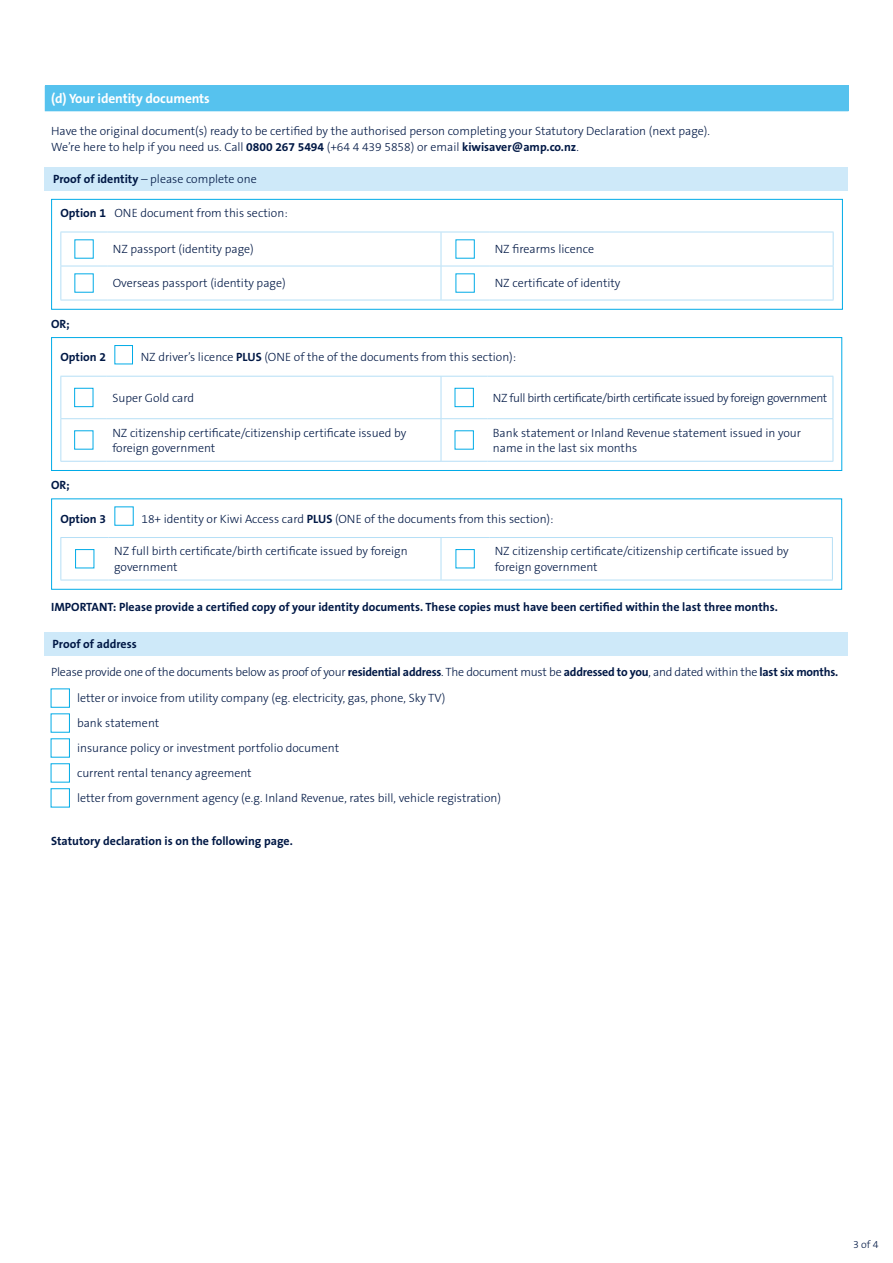
<style>
.page{position:relative;width:893px;height:1263px;background:#fff}
.page>*{position:absolute;margin:0;border:0;box-sizing:border-box;transform-origin:0 0}
.Form_Heading_Bold{font:700 13.5px "The Sans B7";letter-spacing:-.01em;color:#fff}
.Form_Body{font:300 12px/15.8px "The Sans B3";color:#001845}
.Form_Body-2{font:700 12px "The Sans B7";color:#001845}
.Form_Body-3{font:300 12px "The Sans B3";letter-spacing:-.02em;color:#001845}
.Form_Body-4{font:300 12px "The Sans B3";letter-spacing:-.03em;color:#001845}
.t1{font:300 10.5px "The Sans B3";color:#001845}
.s1{font-family:"The Sans B7";font-weight:700}
</style>
<div class="page">
<div style="left:44px;top:632px;width:804px;height:24px;background:#cee9f9"></div>
<div style="left:51px;top:688px;width:19px;height:20px;background:#fff;border:1px solid #00abe7"></div>
<svg style="left:51px;top:713px;width:19px;height:20px"></svg>
<div style="left:51px;top:763px;width:19px;height:19px;background:#fff;border:1px solid #00abe7"></div>
<div style="left:51px;top:788px;width:19px;height:19px;background:#fff;border:1px solid #00abe7"></div>
<div style="left:45px;top:85px;width:803px;height:26px;background:#56c2ee"></div>
<div style="left:114px;top:345px;width:19px;height:19px;background:#fff;border:1px solid #00abe7"></div>
<hr style="left:60px;top:377px;width:1px;height:41px;background:#b6dff6">
<hr style="left:60px;top:376px;width:47px;height:1px;background:#b6dff6">
<hr style="left:107px;top:376px;width:334px;height:1px;background:#b6dff6">
<hr style="left:441px;top:377px;width:1px;height:41px;background:#b6dff6">
<hr style="left:441px;top:376px;width:46px;height:1px;background:#b6dff6">
<hr style="left:487px;top:376px;width:346px;height:1px;background:#b6dff6">
<hr style="left:833px;top:377px;width:1px;height:41px;background:#b6dff6">
<hr style="left:60px;top:419px;width:1px;height:42px;background:#b6dff6">
<hr style="left:60px;top:418px;width:47px;height:1px;background:#b6dff6">
<hr style="left:60px;top:461px;width:47px;height:1px;background:#b6dff6">
<hr style="left:107px;top:418px;width:334px;height:1px;background:#b6dff6">
<hr style="left:107px;top:461px;width:334px;height:1px;background:#b6dff6">
<hr style="left:441px;top:419px;width:1px;height:42px;background:#b6dff6">
<hr style="left:441px;top:418px;width:46px;height:1px;background:#b6dff6">
<hr style="left:441px;top:461px;width:46px;height:1px;background:#b6dff6">
<hr style="left:487px;top:418px;width:346px;height:1px;background:#b6dff6">
<hr style="left:833px;top:419px;width:1px;height:42px;background:#b6dff6">
<hr style="left:487px;top:461px;width:346px;height:1px;background:#b6dff6">
<div style="left:74px;top:388px;width:19px;height:19px;background:#fff;border:1px solid #00abe7"></div>
<div style="left:455px;top:388px;width:19px;height:19px;background:#fff;border:1px solid #00abe7"></div>
<div style="left:51px;top:337px;width:791px;height:134px;border:1px solid #00abe7"></div>
<hr style="left:60px;top:232px;width:1px;height:34px;background:#b6dff6">
<hr style="left:60px;top:266px;width:1px;height:34px;background:#b6dff6">
<hr style="left:60px;top:232px;width:47px;height:1px;background:#b6dff6">
<hr style="left:60px;top:266px;width:47px;height:1px;background:#b6dff6">
<hr style="left:60px;top:300px;width:47px;height:1px;background:#b6dff6">
<hr style="left:107px;top:232px;width:334px;height:1px;background:#b6dff6">
<hr style="left:107px;top:266px;width:334px;height:1px;background:#b6dff6">
<hr style="left:107px;top:300px;width:334px;height:1px;background:#b6dff6">
<hr style="left:441px;top:232px;width:1px;height:34px;background:#b6dff6">
<hr style="left:441px;top:266px;width:1px;height:34px;background:#b6dff6">
<hr style="left:441px;top:232px;width:48px;height:1px;background:#b6dff6">
<hr style="left:441px;top:266px;width:48px;height:1px;background:#b6dff6">
<hr style="left:441px;top:300px;width:48px;height:1px;background:#b6dff6">
<hr style="left:489px;top:232px;width:344px;height:1px;background:#b6dff6">
<hr style="left:833px;top:232px;width:1px;height:34px;background:#b6dff6">
<hr style="left:833px;top:266px;width:1px;height:34px;background:#b6dff6">
<hr style="left:489px;top:266px;width:344px;height:1px;background:#b6dff6">
<hr style="left:489px;top:300px;width:344px;height:1px;background:#b6dff6">
<svg style="left:74px;top:239px;width:20px;height:20px"></svg>
<svg style="left:456px;top:239px;width:19px;height:20px"></svg>
<svg style="left:74px;top:273px;width:20px;height:20px"></svg>
<svg style="left:456px;top:273px;width:19px;height:20px"></svg>
<div style="left:51px;top:199px;width:792px;height:111px;border:1px solid #00abe7"></div>
<svg style="left:114px;top:506px;width:20px;height:20px"></svg>
<hr style="left:60px;top:538px;width:1px;height:42px;background:#b6dff6">
<hr style="left:60px;top:537px;width:49px;height:1px;background:#b6dff6">
<hr style="left:60px;top:580px;width:49px;height:1px;background:#b6dff6">
<hr style="left:109px;top:537px;width:332px;height:1px;background:#b6dff6">
<hr style="left:109px;top:580px;width:332px;height:1px;background:#b6dff6">
<hr style="left:441px;top:538px;width:1px;height:42px;background:#b6dff6">
<hr style="left:441px;top:537px;width:48px;height:1px;background:#b6dff6">
<hr style="left:441px;top:580px;width:48px;height:1px;background:#b6dff6">
<hr style="left:489px;top:537px;width:344px;height:1px;background:#b6dff6">
<hr style="left:832px;top:538px;width:1px;height:42px;background:#b6dff6">
<hr style="left:489px;top:580px;width:344px;height:1px;background:#b6dff6">
<div style="left:75px;top:549px;width:19px;height:19px;background:#fff;border:1px solid #00abe7"></div>
<div style="left:456px;top:549px;width:19px;height:19px;background:#fff;border:1px solid #00abe7"></div>
<div style="left:51px;top:498px;width:791px;height:92px;border:1px solid #00abe7"></div>
<div style="left:45px;top:167px;width:803px;height:23px;background:#cee9f9"></div>
<p class="Form_Heading_Bold" style="left:51px;top:91px;width:160px">(d) Your identity documents</p>
<p class="Form_Body" style="left:51px;top:124px;width:660px">Have the original document(s) ready to be certified by the authorised person completing your Statutory Declaration (next page).</p>
<p class="Form_Body" style="left:51px;top:140px;width:529px">We’re here to help if you need us. Call <span class="s1">0800 267 5494</span> (+64 4 439 5858) or email <span class="s1">kiwisaver@amp.co.nz</span>.</p>
<p class="Form_Body" style="left:53px;top:172px;width:205px"><span class="s1">Proof of identity</span> – please complete one</p>
<p class="Form_Body" style="left:60px;top:206px;width:229px"><span class="s1">Option 1</span> ONE document from this section:</p>
<p class="Form_Body" style="left:113px;top:242px;width:143px">NZ passport (identity page)</p>
<p class="Form_Body" style="left:495px;top:242px;width:101px">NZ firearms licence</p>
<p class="Form_Body" style="left:113px;top:276px;width:174px">Overseas passport (identity page)</p>
<p class="Form_Body" style="left:495px;top:276px;width:127px">NZ certificate of identity</p>
<p class="Form_Body-2" style="left:51px;top:317px;width:20px">OR;</p>
<p class="Form_Body-2" style="left:60px;top:351px;width:47px">Option 2</p>
<p class="Form_Body" style="left:141px;top:350px;width:377px">NZ driver’s licence <span class="s1">PLUS</span> (ONE of the of the documents from this section):</p>
<p class="Form_Body" style="left:112px;top:390px;width:83px">Super Gold card</p>
<p class="Form_Body-4" style="left:493px;top:391px;width:336px">NZ full birth certificate/birth certificate issued by foreign government</p>
<p class="Form_Body" style="left:112px;top:425px;width:295px">NZ citizenship certificate/citizenship certificate issued by foreign government</p>
<p class="Form_Body" style="left:493px;top:425px;width:310px">Bank statement or Inland Revenue statement issued in your name in the last six months</p>
<p class="Form_Body-2" style="left:51px;top:478px;width:20px">OR;</p>
<p class="Form_Body-2" style="left:60px;top:512px;width:47px">Option 3</p>
<p class="Form_Body" style="left:141px;top:511px;width:414px">18+ identity or Kiwi Access card <span class="s1">PLUS</span> (ONE of the documents from this section):</p>
<p class="Form_Body" style="left:114px;top:544px;width:295px">NZ full birth certificate/birth certificate issued by foreign government</p>
<p class="Form_Body" style="left:495px;top:544px;width:295px">NZ citizenship certificate/citizenship certificate issued by foreign government</p>
<p class="Form_Body-2" style="left:51px;top:601px;width:728px">IMPORTANT: Please provide a certified copy of your identity documents. These copies must have been certified within the last three months.</p>
<p class="Form_Body-2" style="left:53px;top:638px;width:86px">Proof of address</p>
<p class="Form_Body-3" style="left:51px;top:666px;width:789px">Please provide one of the documents below as proof of your <span class="s1">residential address</span>. The document must be <span class="s1">addressed to you</span>, and dated within the <span class="s1">last six months.</span></p>
<p class="Form_Body" style="left:77px;top:690px;width:370px">letter or invoice from utility company (eg. electricity, gas, phone, Sky TV)</p>
<p class="Form_Body" style="left:77px;top:715px;width:84px">bank statement</p>
<p class="Form_Body" style="left:77px;top:740px;width:264px">insurance policy or investment portfolio document</p>
<p class="Form_Body" style="left:77px;top:765px;width:176px">current rental tenancy agreement</p>
<p class="Form_Body" style="left:77px;top:790px;width:425px">letter from government agency (e.g. Inland Revenue, rates bill, vehicle registration)</p>
<p class="Form_Body-2" style="left:51px;top:834px;width:243px">Statutory declaration is on the following page.</p>
<p class="t1" style="left:853px;top:1239px;width:27px">3 of 4</p>
</div>
